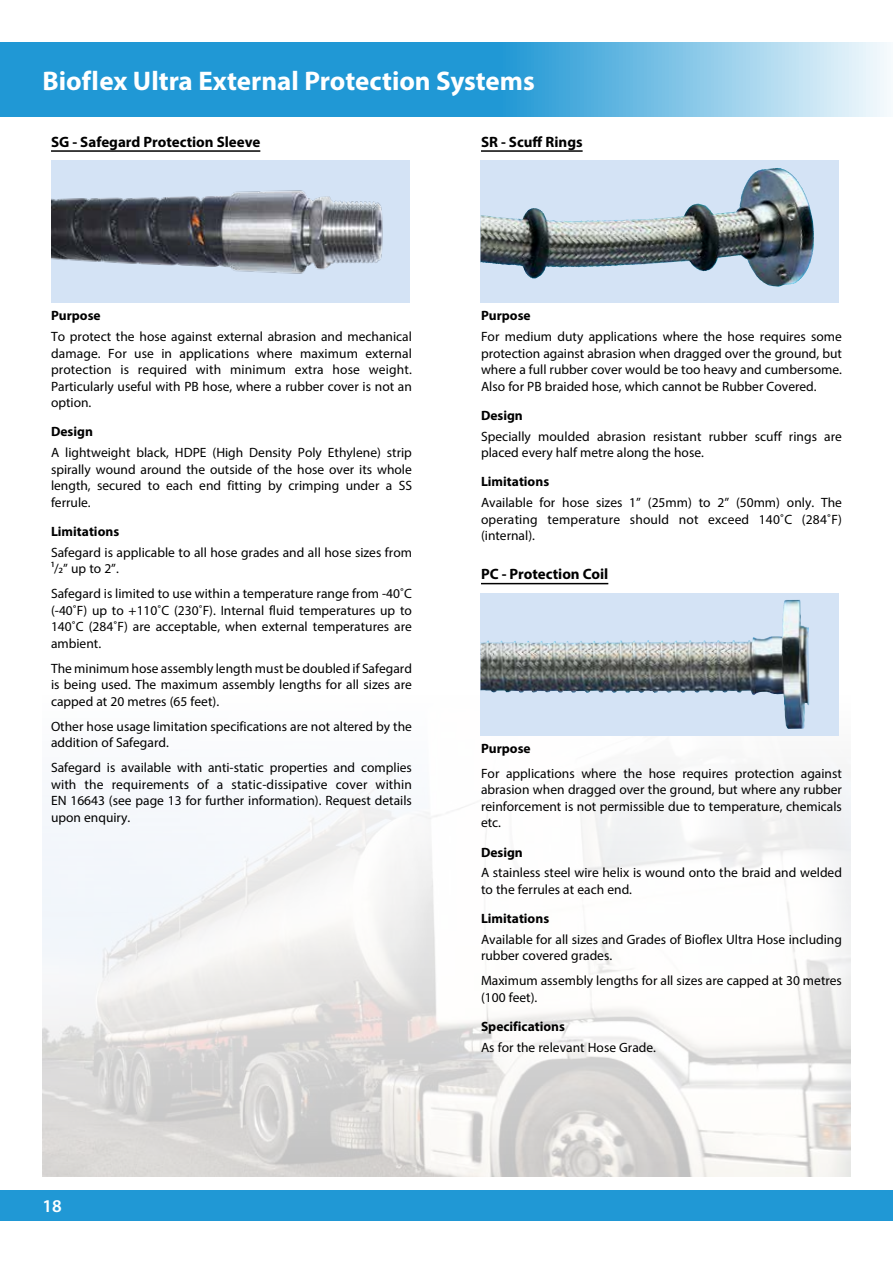
<style>
.page{position:relative;width:893px;height:1263px;background:#fff}
.page>*{position:absolute;margin:0;border:0;box-sizing:border-box;transform-origin:0 0}
.t1{font:700 27px "Myriad Pro";color:#fff}
.t2{font:600 18px "Myriad Pro";color:#fff}
.t3{font:700 15px "Myriad Pro";color:#000}
.t4{font:13.5px/16.5px "Myriad Pro";color:#000;text-align:justify}
.t5{font:700 13.5px "Myriad Pro";color:#000}
</style>
<div class="page">
<img style="left:43px;top:735px;width:807px;height:442px">
<svg style="left:0;top:43px;width:887px;height:74px;background:#4eaddd"></svg>
<div style="left:0;top:1189px;width:893px;height:31px;background:#2098d5"></div>
<hr style="left:51px;top:150px;width:209px;height:2px;background:#000">
<img style="left:51px;top:160px;width:359px;height:143px">
<hr style="left:481px;top:150px;width:102px;height:2px;background:#000">
<hr style="left:481px;top:583px;width:127px;height:1px;background:#000">
<img style="left:480px;top:160px;width:359px;height:143px">
<img style="left:592px;top:168px;width:185px;height:53px">
<svg style="left:480px;top:593px;width:359px;height:142px;background:#afbbc7"></svg>
<img style="left:620px;top:600px;width:170px;height:43px">
<h1 class="t1" style="left:43px;top:63px;width:494px">Bioflex Ultra External Protection Systems</h1>
<p class="t3" style="left:51px;top:132px;width:211px">SG - Safegard Protection Sleeve</p>
<p class="t5" style="left:51px;top:307px;width:51px">Purpose</p>
<p class="t4" style="left:51px;top:328px;width:362px">To protect the hose against external abrasion and mechanical damage. For use in applications where maximum external protection is required with minimum extra hose weight.<br>Particularly useful with PB hose, where a rubber cover is not an option.</p>
<p class="t5" style="left:51px;top:423px;width:43px">Design</p>
<p class="t4" style="left:51px;top:444px;width:362px">A lightweight black, HDPE (High Density Poly Ethylene) strip spirally wound around the outside of the hose over its whole length, secured to each end fitting by crimping under a SS ferrule.</p>
<p class="t5" style="left:51px;top:522px;width:70px">Limitations</p>
<p class="t4" style="left:51px;top:544px;width:362px">Safegard is applicable to all hose grades and all hose sizes from<br>1/2” up to 2”.</p>
<p class="t4" style="left:51px;top:585px;width:362px">Safegard is limited to use within a temperature range from -40˚C (-40˚F) up to +110˚C (230˚F). Internal fluid temperatures up to 140˚C (284˚F) are acceptable, when external temperatures are ambient.</p>
<p class="t4" style="left:51px;top:660px;width:362px">The minimum hose assembly length must be doubled if Safegard is being used. The maximum assembly lengths for all sizes are capped at 20 metres (65 feet).</p>
<p class="t4" style="left:51px;top:718px;width:362px">Other hose usage limitation specifications are not altered by the addition of Safegard.</p>
<p class="t4" style="left:51px;top:759px;width:362px">Safegard is available with anti-static properties and complies with the requirements of a static-dissipative cover within EN 16643 (see page 13 for further information). Request details upon enquiry.</p>
<h2 class="t2" style="left:43px;top:1194px;width:21px">18</h2>
<p class="t3" style="left:481px;top:132px;width:103px">SR - Scuff Rings</p>
<p class="t5" style="left:481px;top:307px;width:51px">Purpose</p>
<p class="t4" style="left:481px;top:328px;width:362px">For medium duty applications where the hose requires some protection against abrasion when dragged over the ground, but where a full rubber cover would be too heavy and cumbersome.<br>Also for PB braided hose, which cannot be Rubber Covered.</p>
<p class="t5" style="left:481px;top:406px;width:43px">Design</p>
<p class="t4" style="left:481px;top:428px;width:363px">Specially moulded abrasion resistant rubber scuff rings are placed every half metre along the hose.</p>
<p class="t5" style="left:481px;top:473px;width:70px">Limitations</p>
<p class="t4" style="left:481px;top:494px;width:362px">Available for hose sizes 1” (25mm) to 2” (50mm) only. The operating temperature should not exceed 140˚C (284˚F) (internal).</p>
<p class="t3" style="left:481px;top:564px;width:129px">PC - Protection Coil</p>
<p class="t5" style="left:481px;top:739px;width:51px">Purpose</p>
<p class="t4" style="left:481px;top:765px;width:362px">For applications where the hose requires protection against abrasion when dragged over the ground, but where any rubber reinforcement is not permissible due to temperature, chemicals etc.</p>
<p class="t5" style="left:481px;top:843px;width:43px">Design</p>
<p class="t4" style="left:481px;top:864px;width:362px">A stainless steel wire helix is wound onto the braid and welded to the ferrules at each end.</p>
<p class="t5" style="left:481px;top:910px;width:70px">Limitations</p>
<p class="t4" style="left:481px;top:931px;width:362px">Available for all sizes and Grades of Bioflex Ultra Hose including rubber covered grades.</p>
<p class="t4" style="left:481px;top:972px;width:362px">Maximum assembly lengths for all sizes are capped at 30 metres (100 feet).</p>
<p class="t5" style="left:481px;top:1018px;width:86px">Specifications</p>
<p class="t4" style="left:481px;top:1039px;width:177px">As for the relevant Hose Grade.</p>
</div>
